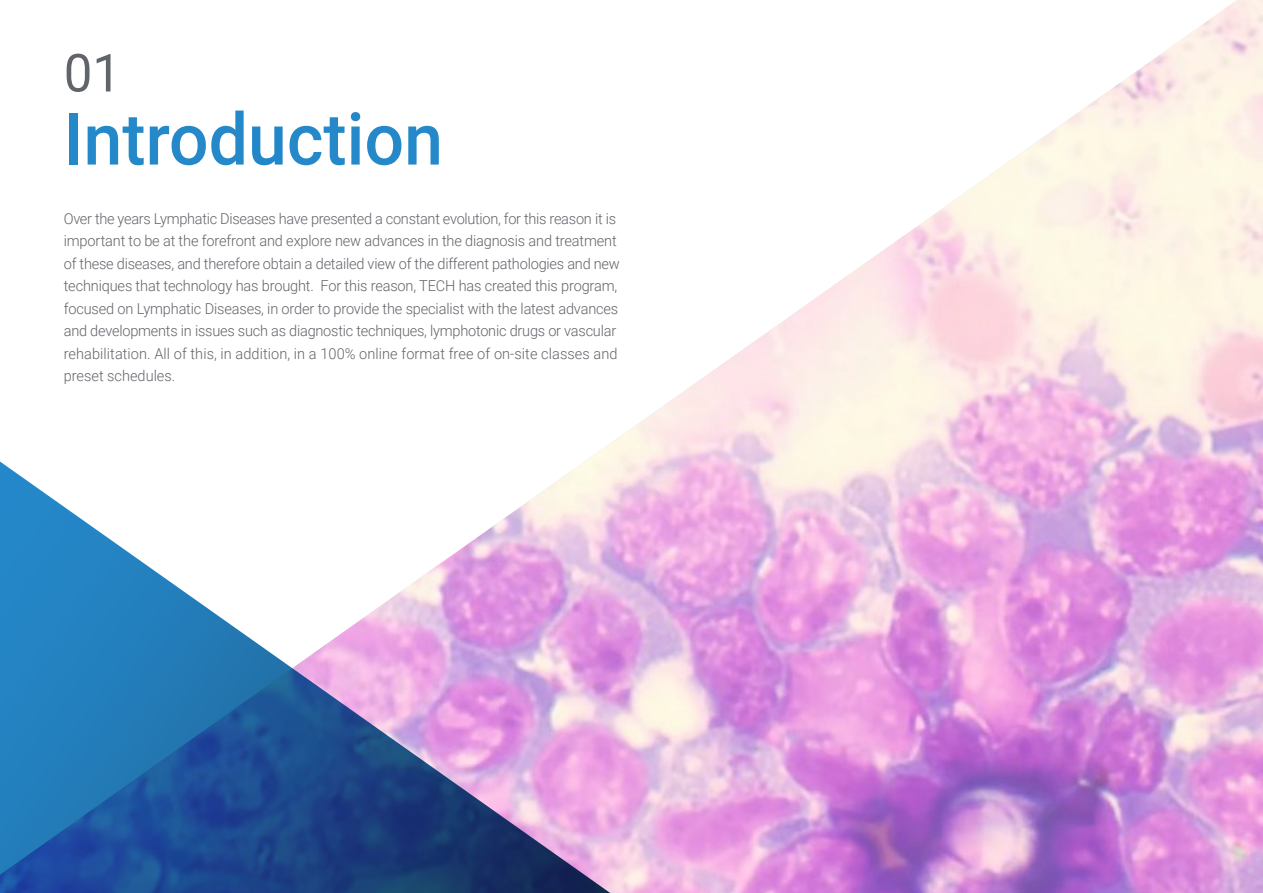
<style>
.page{position:relative;width:1263px;height:893px;background:#fff}
.page>*{position:absolute;margin:0;border:0;box-sizing:border-box;transform-origin:0 0}
.t1{font:500 72px "Roboto";color:#2488c9}
.t2{font:52.5px "Roboto";color:#61646a}
.t3{font:300 15px/22.5px "Roboto";letter-spacing:-.01em;color:#61646a}
.s1{color:#2287c9}
</style>
<div class="page">
<img style="left:607px;top:0;width:656px;height:893px">
<svg style="left:0;top:446px;width:640px;height:447px"></svg>
<h2 class="t2" style="left:64px;top:36px;width:59px">01</h2>
<h1 class="t1" style="left:64px;top:89px;width:381px">Introd<span class="s1">u</span>ction</h1>
<p class="t3" style="left:64px;top:207px;width:558px">Over the years Lymphatic Diseases have presented a constant evolution, for this reason it is important to be at the forefront and explore new advances in the diagnosis and treatment of these diseases, and therefore obtain a detailed view of the different pathologies and new techniques that technology has brought. For this reason, TECH has created this program, focused on Lymphatic Diseases, in order to provide the specialist with the latest advances and developments in issues such as diagnostic techniques, lymphotonic drugs or vascular rehabilitation. All of this, in addition, in a 100% online format free of on-site classes and preset schedules.</p>
</div>
